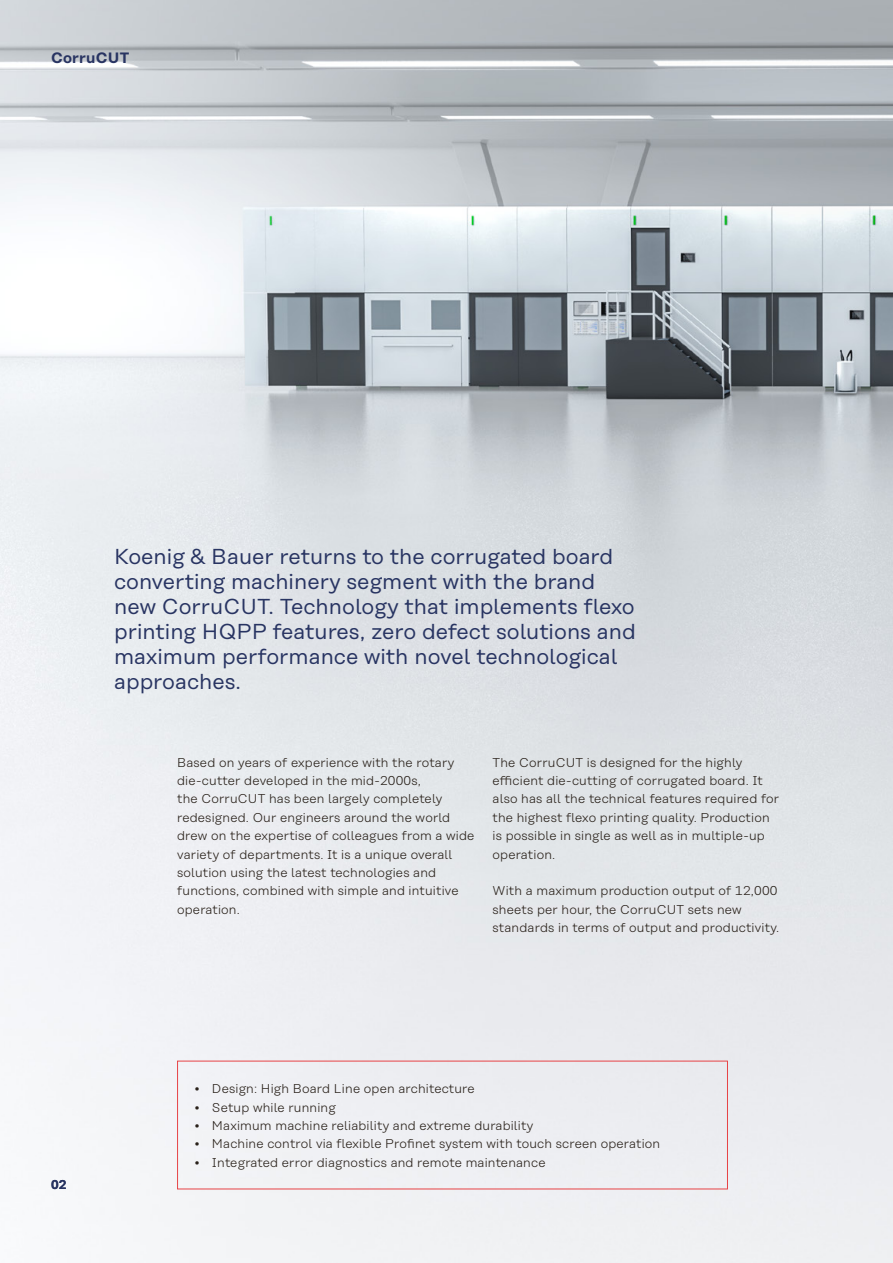
<style>
.page{position:relative;width:893px;height:1263px;background:#fff}
.page>*{position:absolute;margin:0;border:0;box-sizing:border-box;transform-origin:0 0}
.t1{font:21.6px/24.9px "Koenig&Bauer T";color:#283462}
.t2{font:600 15px "Koenig&Bauer H";letter-spacing:.015em;color:#283462}
.t3{font:300 12.75px/18.3px "Koenig&Bauer T";letter-spacing:.015em;color:#29211a}
.t4{font:600 12.75px "Koenig&Bauer H";color:#283462}
</style>
<div class="page">
<img style="left:0;top:0;width:893px;height:1263px">
<p class="t2" style="left:51px;top:49px;width:80px">CorruCUT</p>
<p class="t1" style="left:114px;top:545px;width:523px">Koenig &amp; Bauer returns to the corrugated board converting machinery segment with the brand new CorruCUT. Technology that implements flexo printing HQPP features, zero defect solutions and maximum performance with novel technological approaches.</p>
<p class="t3" style="left:177px;top:753px;width:299px">Based on years of experience with the rotary die-cutter developed in the mid-2000s,<br>the CorruCUT has been largely completely redesigned. Our engineers around the world drew on the expertise of colleagues from a wide variety of departments. It is a unique overall solution using the latest technologies and functions, combined with simple and intuitive operation.</p>
<p class="t3" style="left:493px;top:753px;width:288px">The CorruCUT is designed for the highly efficient die-cutting of corrugated board. It also has all the technical features required for the highest flexo printing quality. Production is possible in single as well as in multiple-up operation.</p>
<p class="t3" style="left:493px;top:882px;width:288px">With a maximum production output of 12,000 sheets per hour, the CorruCUT sets new standards in terms of output and productivity.</p>
<p class="t4" style="left:51px;top:1177px;width:17px">02</p>
<p class="t3" style="left:195px;top:1080px;width:281px">• Design: High Board Line open architecture</p>
<p class="t3" style="left:195px;top:1098px;width:142px">• Setup while running</p>
<p class="t3" style="left:195px;top:1116px;width:340px">• Maximum machine reliability and extreme durability</p>
<p class="t3" style="left:195px;top:1135px;width:467px">• Machine control via flexible Profinet system with touch screen operation</p>
<p class="t3" style="left:195px;top:1153px;width:352px">• Integrated error diagnostics and remote maintenance</p>
</div>
